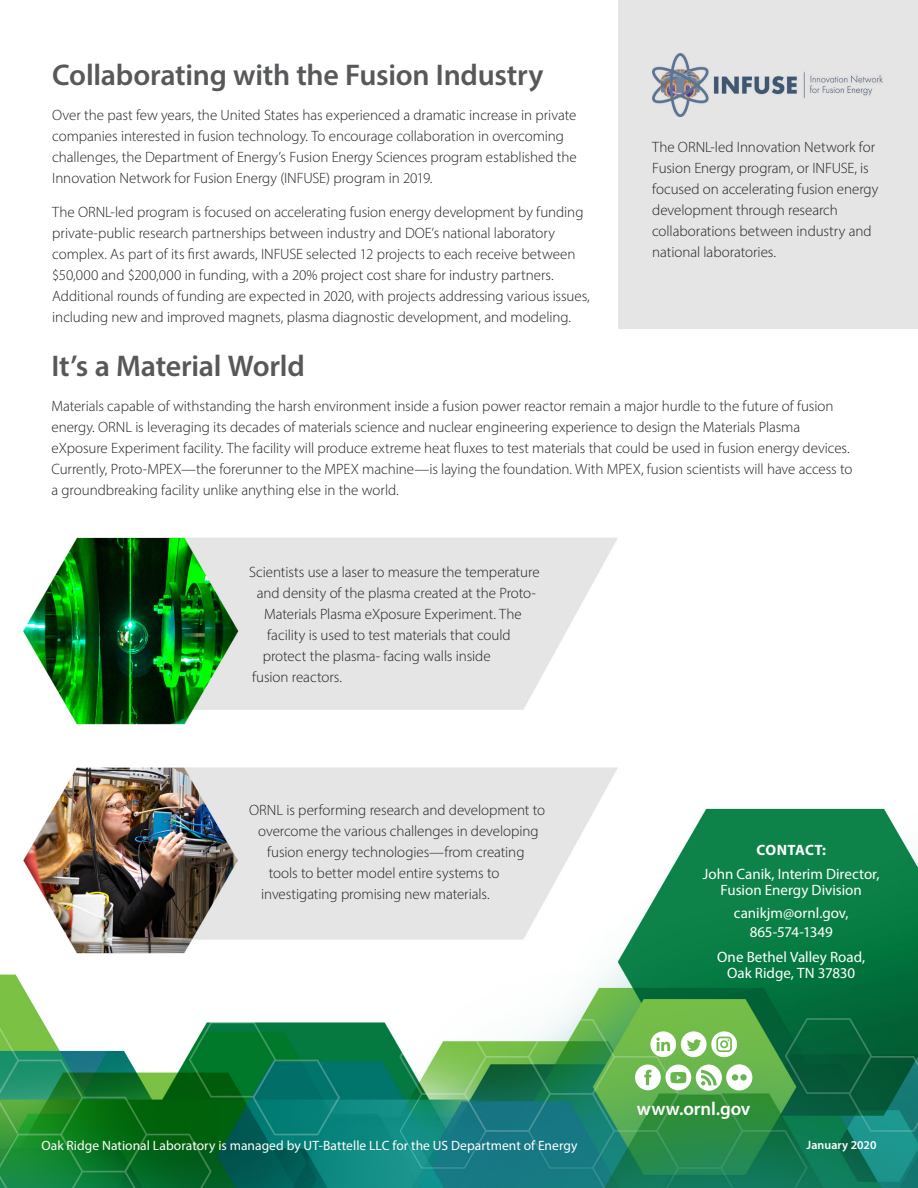
<style>
.page{position:relative;width:918px;height:1188px;background:#fff}
.page>*{position:absolute;margin:0;border:0;box-sizing:border-box;transform-origin:0 0}
.t1{font:600 30px "Myriad Pro";letter-spacing:-.01em;color:#57585a}
.t2{font:600 18.75px "Myriad Pro";letter-spacing:-.005em;color:#fff}
.t3{font:300 15px/21px "Myriad Pro";letter-spacing:-.005em;color:#231f20}
.t4{font:15px/16.5px "Myriad Pro";color:#fff;text-align:center}
.t5{font:700 15px "Myriad Pro";letter-spacing:.015em;color:#fff}
.t6{font:13.5px "Myriad Pro";letter-spacing:.005em;color:#fff}
.t7{font:600 12px "Myriad Pro";letter-spacing:.01em;color:#fff}
</style>
<div class="page">
<img style="left:0;top:0;width:918px;height:1188px">
<img style="left:652px;top:54px;width:240px;height:63px">
<svg style="left:650px;top:1031px;width:87px;height:26px"></svg>
<svg style="left:635px;top:1064px;width:117px;height:27px"></svg>
<h1 class="t1" style="left:52px;top:56px;width:493px">Collaborating with the Fusion Industry</h1>
<p class="t3" style="left:52px;top:104px;width:526px">Over the past few years, the United States has experienced a dramatic increase in private companies interested in fusion technology. To encourage collaboration in overcoming challenges, the Department of Energy’s Fusion Energy Sciences program established the Innovation Network for Fusion Energy (INFUSE) program in 2019.</p>
<p class="t3" style="left:52px;top:201px;width:539px">The ORNL-led program is focused on accelerating fusion energy development by funding private-public research partnerships between industry and DOE’s national laboratory complex. As part of its first awards, INFUSE selected 12 projects to each receive between $50,000 and $200,000 in funding, with a 20% project cost share for industry partners.<br>Additional rounds of funding are expected in 2020, with projects addressing various issues, including new and improved magnets, plasma diagnostic development, and modeling.</p>
<h1 class="t1" style="left:51px;top:347px;width:255px">It’s a Material World</h1>
<p class="t3" style="left:51px;top:395px;width:802px">Materials capable of withstanding the harsh environment inside a fusion power reactor remain a major hurdle to the future of fusion energy. ORNL is leveraging its decades of materials science and nuclear engineering experience to design the Materials Plasma eXposure Experiment facility. The facility will produce extreme heat fluxes to test materials that could be used in fusion energy devices.<br>Currently, Proto-MPEX—the forerunner to the MPEX machine—is laying the foundation. With MPEX, fusion scientists will have access to a groundbreaking facility unlike anything else in the world.</p>
<p class="t3" style="left:652px;top:137px;width:228px">The ORNL-led Innovation Network for Fusion Energy program, or INFUSE, is focused on accelerating fusion energy development through research collaborations between industry and national laboratories.</p>
<p class="t3" style="left:249px;top:561px;width:292px">Scientists use a laser to measure the temperature</p>
<p class="t3" style="left:257px;top:582px;width:281px">and density of the plasma created at the Proto-</p>
<p class="t3" style="left:264px;top:603px;width:259px">Materials Plasma eXposure Experiment. The</p>
<p class="t3" style="left:267px;top:624px;width:245px">facility is used to test materials that could</p>
<p class="t3" style="left:263px;top:645px;width:229px">protect the plasma- facing walls inside</p>
<p class="t3" style="left:252px;top:666px;width:91px">fusion reactors.</p>
<p class="t3" style="left:249px;top:799px;width:297px">ORNL is performing research and development to</p>
<p class="t3" style="left:258px;top:820px;width:282px">overcome the various challenges in developing</p>
<p class="t3" style="left:267px;top:841px;width:259px">fusion energy technologies—from creating</p>
<p class="t3" style="left:269px;top:862px;width:232px">tools to better model entire systems to</p>
<p class="t3" style="left:261px;top:883px;width:230px">investigating promising new materials.</p>
<p class="t5" style="left:757px;top:840px;width:71px">CONTACT:</p>
<p class="t4" style="left:703px;top:865px;width:178px">John Canik, Interim Director,<br>Fusion Energy Division</p>
<p class="t4" style="left:734px;top:904px;width:116px;line-height:18.8px">canikjm@ornl.gov,<br>865-574-1349</p>
<p class="t4" style="left:717px;top:948px;width:150px">One Bethel Valley Road,<br>Oak Ridge, TN 37830</p>
<p class="t2" style="left:637px;top:1096px;width:115px">www.ornl.gov</p>
<p class="t6" style="left:41px;top:1138px;width:538px">Oak Ridge National Laboratory is managed by UT-Battelle LLC for the US Department of Energy</p>
<p class="t7" style="left:807px;top:1138px;width:72px">January 2020</p>
</div>
